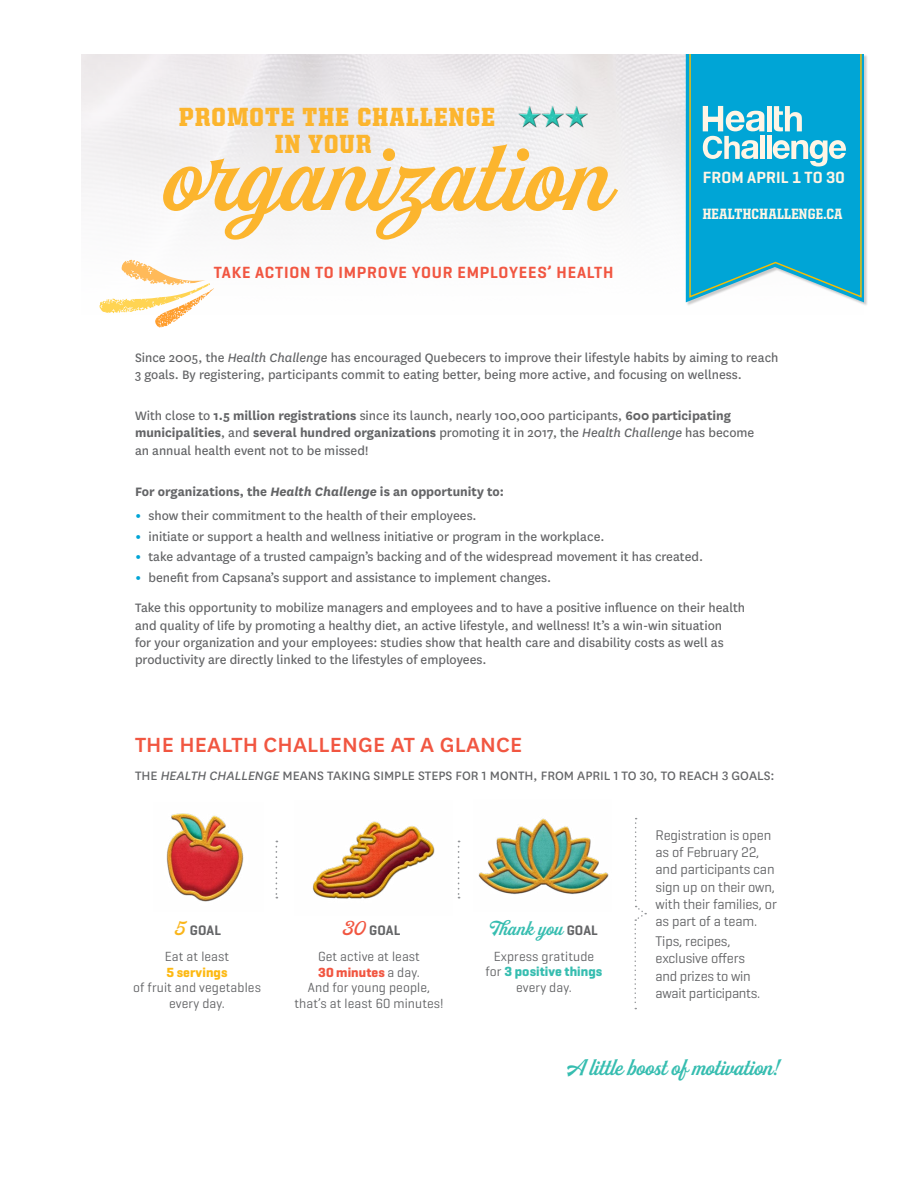
<style>
.page{position:relative;width:918px;height:1188px;background:#fff}
.page>*{position:absolute;margin:0;border:0;box-sizing:border-box;transform-origin:0 0}
.t1{font:108.15px "Buinton";color:#fcb52e}
.t2{font:900 26.4px/27px "United Serif Semi Cond";letter-spacing:.05em;color:#fcb52e}
.t3{font:500 24px "National";letter-spacing:.01em;color:#f15641}
.t4{font:24px "Buinton";letter-spacing:-.01em;color:#36bdb0}
.t5{font:21px "Buinton";letter-spacing:.01em;color:#36bdb0}
.t6{font:600 16.5px "Geogrotesque";letter-spacing:.05em;color:#f15641}
.t7{font:600 16.5px "Geogrotesque";letter-spacing:.01em;color:#fff5e5}
.t8{font:800 15px "United Serif Semi Cond";letter-spacing:.02em;color:#fff5e5}
.t9{font:14.25px/17.1px "National";color:#636466}
.t10{font:14.25px/17.1px "Geogrotesque";letter-spacing:-.01em;color:#636466}
.t11{font:700 14.25px "National";color:#636466}
.t12{font:600 13.95px "Geogrotesque";letter-spacing:.01em;color:#636466}
.t13{font:13.5px/15.8px "Geogrotesque";letter-spacing:.01em;color:#636466;text-align:center}
.t14{font:700 13.5px "Geogrotesque";letter-spacing:.01em;color:#fdb913}
.s1{font-style:italic}
.s2{font-weight:700}
.s3{font-family:"DIN Pro";font-size:12px;color:#00a5d6}
.s4{font-family:"Buinton";font-weight:400;font-size:21px;color:#fab51a}
.s5{font-family:"Buinton";font-weight:400;font-size:21px;color:#f15641}
.s6{font-family:"Geogrotesque";font-weight:600;font-size:13.95px;color:#636466}
.s7{font-weight:700;color:#f15641}
.s8{font-weight:700;color:#36bdb0}
</style>
<div class="page">
<img style="left:566px;top:106px;width:22px;height:21px">
<img style="left:518px;top:106px;width:45px;height:21px">
<img style="left:166px;top:813px;width:78px;height:89px">
<img style="left:312px;top:821px;width:123px;height:78px">
<img style="left:478px;top:818px;width:131px;height:76px">
<svg style="left:458px;top:841px;width:2px;height:58px"></svg>
<svg style="left:276px;top:841px;width:1px;height:58px"></svg>
<svg style="left:635px;top:818px;width:11px;height:191px"></svg>
<svg style="left:99px;top:260px;width:115px;height:67px"></svg>
<div style="left:686px;top:54px;width:182px;height:252px;background:#000;opacity:.2"></div>
<svg style="left:686px;top:54px;width:178px;height:248px;fill:#00a5d6"></svg>
<svg style="left:689px;top:54px;width:173px;height:245px;background:#27b0d4"></svg>
<h2 class="t2" style="left:275px;top:103px;width:221px;text-indent:-96px">PROMOTE THE CHALLENGE<br>IN YOUR</h2>
<h1 class="t1" style="left:160px;top:114px;width:449px">organization</h1>
<p class="t6" style="left:214px;top:262px;width:401px">TAKE ACTION TO IMPROVE YOUR EMPLOYEES’ HEALTH</p>
<p class="t7" style="left:703px;top:167px;width:143px">FROM APRIL 1 TO 30</p>
<p class="t8" style="left:703px;top:206px;width:141px">HEALTHCHALLENGE.CA</p>
<p class="t9" style="left:135px;top:348px;width:645px">Since 2005, the <span class="s1">Health Challenge</span> has encouraged Quebecers to improve their lifestyle habits by aiming to reach<br>3 goals. By registering, participants commit to eating better, being more active, and focusing on wellness.</p>
<p class="t9" style="left:135px;top:407px;width:621px">With close to <span class="s2">1.5 million registrations</span> since its launch, nearly 100,000 participants, <span class="s2">600 participating municipalities</span>, and <span class="s2">several hundred organizations</span> promoting it in 2017, the <span class="s1">Health Challenge</span> has become an annual health event not to be missed!</p>
<p class="t11" style="left:135px;top:482px;width:371px">For organizations, the <span class="s1">Health Challenge</span> is an opportunity to:</p>
<p class="t9" style="left:135px;top:506px;width:343px"><span class="s3">•</span> show their commitment to the health of their employees.</p>
<p class="t9" style="left:135px;top:527px;width:471px"><span class="s3">•</span> initiate or support a health and wellness initiative or program in the workplace.</p>
<p class="t9" style="left:135px;top:548px;width:570px"><span class="s3">•</span> take advantage of a trusted campaign’s backing and of the widespread movement it has created.</p>
<p class="t9" style="left:135px;top:561px;width:612px;line-height:30.6px"><span class="s3">•</span> benefit from Capsana’s support and assistance to implement changes.<br>Take this opportunity to mobilize managers and employees and to have a positive influence on their health</p>
<p class="t9" style="left:135px;top:616px;width:590px;text-align:justify">and quality of life by promoting a healthy diet, an active lifestyle, and wellness! It’s a win-win situation for your organization and your employees: studies show that health care and disability costs as well as productivity are directly linked to the lifestyles of employees.</p>
<h3 class="t3" style="left:135px;top:729px;width:389px">THE HEALTH CHALLENGE AT A GLANCE</h3>
<p class="t9" style="left:135px;top:767px;width:641px">THE <span class="s1">HEALTH CHALLENGE</span> MEANS TAKING SIMPLE STEPS FOR 1 MONTH, FROM APRIL 1 TO 30, TO REACH 3 GOALS:</p>
<p class="t12" style="left:174px;top:921px;width:48px"><span class="s4">5</span> GOAL</p>
<p class="t12" style="left:342px;top:921px;width:60px"><span class="s5">30</span> GOAL</p>
<h3 class="t5" style="left:490px;top:916px;width:110px">Thank you <span class="s6">GOAL</span></h3>
<p class="t13" style="left:165px;top:948px;width:66px">Eat at least</p>
<p class="t14" style="left:167px;top:964px;width:63px">5 servings</p>
<p class="t13" style="left:133px;top:980px;width:129px">of fruit and vegetables every day.</p>
<p class="t13" style="left:294px;top:948px;width:151px">Get active at least<br><span class="s7">30 minutes</span> a day.<br>And for young people, that’s at least 60 minutes!</p>
<p class="t13" style="left:485px;top:948px;width:118px">Express gratitude for <span class="s8">3 positive things </span>every day.</p>
<p class="t10" style="left:656px;top:826px;width:123px">Registration is open as of February 22, and participants can sign up on their own, with their families, or as part of a team.</p>
<p class="t10" style="left:656px;top:933px;width:106px">Tips, recipes, exclusive offers and prizes to win await participants.</p>
<h3 class="t4" style="left:566px;top:1054px;width:213px">A little boost of motivation!</h3>
</div>
